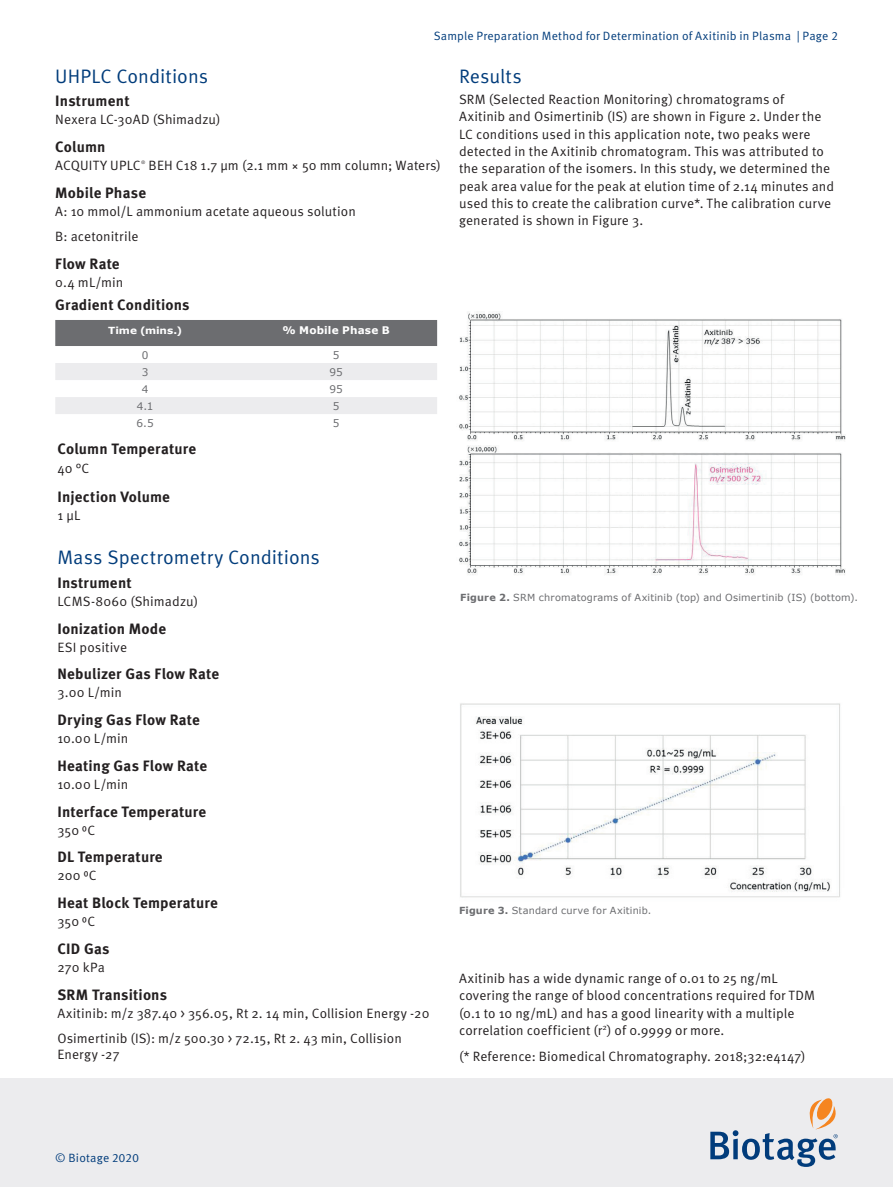
<style>
.page{position:relative;width:893px;height:1187px;background:#fff}
.page>*{position:absolute;margin:0;border:0;box-sizing:border-box;transform-origin:0 0}
.t1{font:19.5px "Meta OT Norm";color:#013c7b}
.t2{font:700 15px "Meta OT";letter-spacing:.01em;color:#231f20}
.t3{font:13.5px/17.2px "Meta OT Norm";letter-spacing:.005em;color:#231f20}
.t4{font:12px "Meta OT Norm";letter-spacing:.015em;color:#013c7b}
.t5{font:10.5px "Verdana";color:#6c6d70}
.t6{font:700 10.5px "Verdana";letter-spacing:.015em;color:#fff}
.t7{font:9.75px "Verdana";letter-spacing:.015em;color:#6c6d70}
.t8{font:700 9.75px "Verdana";letter-spacing:-.005em;color:#fff;scale:1.08 1}
.t9{font:4.8px "Meta OT Norm";color:#231f20}
.s1{font-weight:700}
</style>
<div class="page">
<div style="left:0;top:1078px;width:893px;height:108px;background:#ececee"></div>
<svg style="left:710px;top:1098px;width:128px;height:68px"></svg>
<div style="left:55px;top:320px;width:382px;height:26px;background:#6c6d70"></div>
<svg style="left:55px;top:363px;width:382px;height:51px"></svg>
<img style="left:459px;top:313px;width:387px;height:262px">
<img style="left:460px;top:703px;width:380px;height:195px">
<p class="t4" style="left:434px;top:29px;width:405px">Sample Preparation Method for Determination of Axitinib in Plasma | Page 2</p>
<h1 class="t1" style="left:55px;top:65px;width:154px">UHPLC Conditions</h1>
<p class="t2" style="left:55px;top:92px;width:76px">Instrument</p>
<p class="t3" style="left:55px;top:111px;width:167px">Nexera LC-30AD (Shimadzu)</p>
<p class="t2" style="left:55px;top:138px;width:52px">Column</p>
<p class="t3" style="left:55px;top:157px;width:87px">ACQUITY UPLC</p>
<p class="t9" style="left:141px;top:159px;width:6px">®</p>
<p class="t3" style="left:149px;top:157px;width:294px">BEH C18 1.7 μm (2.1 mm × 50 mm column; Waters)</p>
<p class="t2" style="left:55px;top:184px;width:93px">Mobile Phase</p>
<p class="t3" style="left:55px;top:199px;width:302px;line-height:25px">A: 10 mmol/L ammonium acetate aqueous solution<br>B: acetonitrile</p>
<p class="t2" style="left:55px;top:254px;width:66px">Flow Rate</p>
<p class="t3" style="left:55px;top:274px;width:70px">0.4 mL/min</p>
<p class="t2" style="left:55px;top:296px;width:136px">Gradient Conditions</p>
<p class="t8" style="left:108px;top:324px;width:70px">Time (mins.)</p>
<p class="t6" style="left:282px;top:323px;width:109px">% Mobile Phase B</p>
<p class="t5" style="left:142px;top:347px;width:8px">0</p>
<p class="t5" style="left:333px;top:347px;width:8px">5</p>
<p class="t5" style="left:142px;top:364px;width:8px">3</p>
<p class="t5" style="left:329px;top:364px;width:15px">95</p>
<p class="t5" style="left:142px;top:381px;width:8px">4</p>
<p class="t5" style="left:329px;top:381px;width:15px">95</p>
<p class="t5" style="left:137px;top:398px;width:18px">4.1</p>
<p class="t5" style="left:333px;top:398px;width:8px">5</p>
<p class="t5" style="left:137px;top:415px;width:19px">6.5</p>
<p class="t5" style="left:333px;top:415px;width:8px">5</p>
<p class="t2" style="left:57px;top:440px;width:140px">Column Temperature</p>
<p class="t3" style="left:57px;top:460px;width:33px">40 °C</p>
<p class="t2" style="left:57px;top:487px;width:114px">Injection Volume</p>
<p class="t3" style="left:57px;top:507px;width:24px">1 µL</p>
<h1 class="t1" style="left:57px;top:546px;width:264px">Mass Spectrometry Conditions</h1>
<p class="t2" style="left:57px;top:573px;width:76px">Instrument</p>
<p class="t3" style="left:57px;top:592px;width:142px">LCMS-8060 (Shimadzu)</p>
<p class="t2" style="left:57px;top:619px;width:110px">Ionization Mode</p>
<p class="t3" style="left:57px;top:638px;width:71px">ESI positive</p>
<p class="t2" style="left:57px;top:665px;width:163px">Nebulizer Gas Flow Rate</p>
<p class="t3" style="left:57px;top:684px;width:66px">3.00 L/min</p>
<p class="t2" style="left:57px;top:711px;width:144px">Drying Gas Flow Rate</p>
<p class="t3" style="left:57px;top:730px;width:72px">10.00 L/min</p>
<p class="t2" style="left:57px;top:756px;width:151px">Heating Gas Flow Rate</p>
<p class="t3" style="left:57px;top:775px;width:72px">10.00 L/min</p>
<p class="t2" style="left:57px;top:802px;width:150px">Interface Temperature</p>
<p class="t3" style="left:57px;top:821px;width:39px">350 ⁰C</p>
<p class="t2" style="left:57px;top:848px;width:107px">DL Temperature</p>
<p class="t3" style="left:57px;top:867px;width:41px">200 ⁰C</p>
<p class="t2" style="left:57px;top:894px;width:162px">Heat Block Temperature</p>
<p class="t3" style="left:57px;top:913px;width:39px">350 ⁰C</p>
<p class="t2" style="left:57px;top:939px;width:54px">CID Gas</p>
<p class="t3" style="left:57px;top:958px;width:49px">270 kPa</p>
<p class="t2" style="left:57px;top:985px;width:111px">SRM Transitions</p>
<p class="t3" style="left:57px;top:1000px;width:374px;line-height:25px">Axitinib: m/z 387.40 &gt; 356.05, Rt 2. 14 min, Collision Energy -20<br>Osimertinib (IS): m/z 500.30 &gt; 72.15, Rt 2. 43 min, Collision</p>
<p class="t3" style="left:57px;top:1046px;width:64px">Energy -27</p>
<h1 class="t1" style="left:459px;top:65px;width:64px">Results</h1>
<p class="t3" style="left:459px;top:91px;width:377px">SRM (Selected Reaction Monitoring) chromatograms of<br>Axitinib and Osimertinib (IS) are shown in Figure 2. Under the LC conditions used in this application note, two peaks were detected in the Axitinib chromatogram. This was attributed to the separation of the isomers. In this study, we determined the peak area value for the peak at elution time of 2.14 minutes and used this to create the calibration curve*. The calibration curve generated is shown in Figure 3.</p>
<p class="t7" style="left:460px;top:591px;width:399px"><span class="s1">Figure 2.</span> SRM chromatograms of Axitinib (top) and Osimertinib (IS) (bottom).</p>
<p class="t7" style="left:459px;top:903px;width:194px"><span class="s1">Figure 3.</span> Standard curve for Axitinib.</p>
<p class="t3" style="left:459px;top:970px;width:357px">Axitinib has a wide dynamic range of 0.01 to 25 ng/mL covering the range of blood concentrations required for TDM (0.1 to 10 ng/mL) and has a good linearity with a multiple correlation coefficient (r<sup>2</sup>) of 0.9999 or more.</p>
<p class="t3" style="left:459px;top:1047px;width:348px">(* Reference: Biomedical Chromatography. 2018;32:e4147)</p>
<p class="t4" style="left:55px;top:1150px;width:85px">© Biotage 2020</p>
</div>
